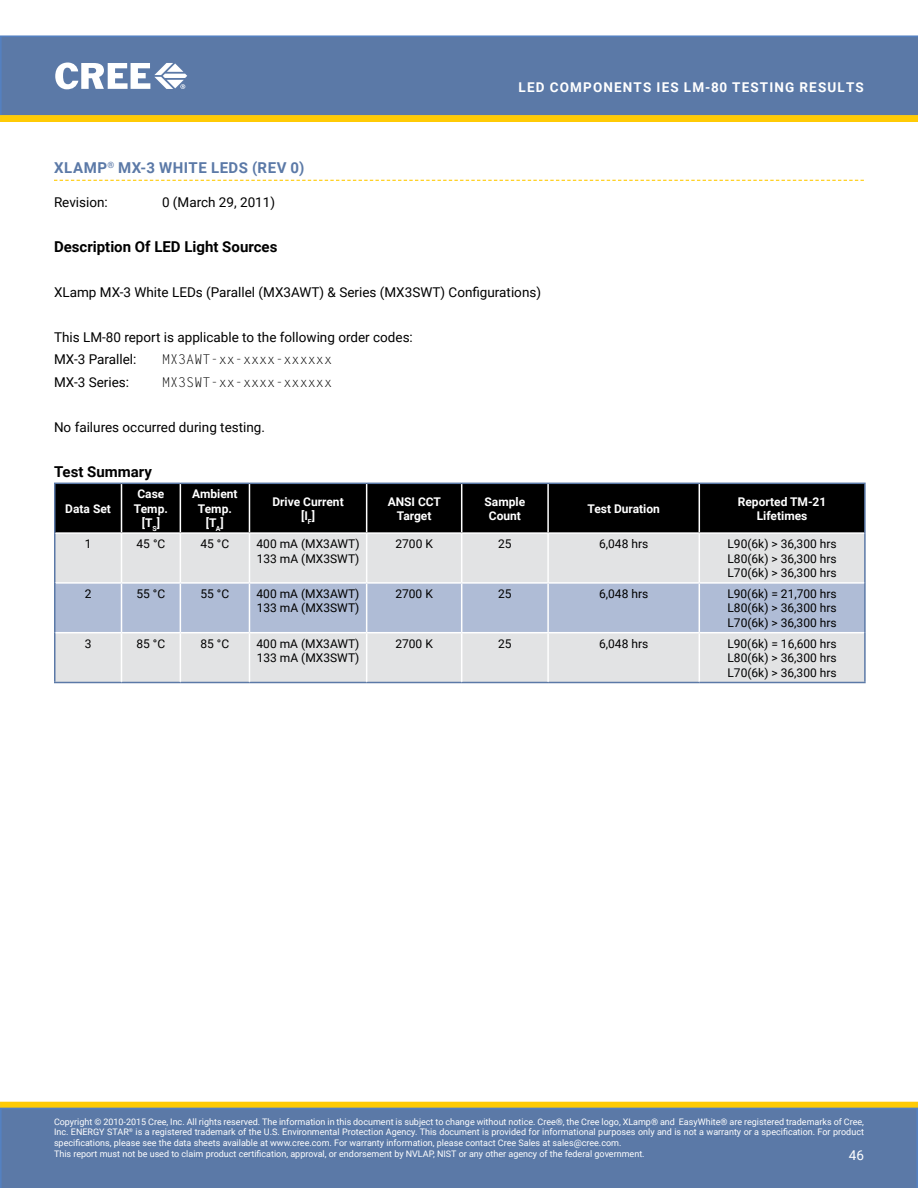
<style>
.page{position:relative;width:918px;height:1188px;background:#fff}
.page>*{position:absolute;margin:0;border:0;box-sizing:border-box;transform-origin:0 0}
.t1{font:700 15px "Roboto";color:#000}
.t2{font:700 15px "Roboto";letter-spacing:.035em;color:#5b79a7}
.t3{font:13.5px/22.5px "Roboto";color:#000}
.t4{font:13.5px "Letter Gothic Std";color:#000}
.t5{font:700 13.5px "Roboto";letter-spacing:.085em;color:#fff}
.t6{font:13.5px "Roboto";color:#fff}
.t7{font:12px/14.4px "Roboto";color:#000}
.t8{font:700 12px/14.4px "Roboto";color:#fff;text-align:center}
.t9{font:9px/10.8px "Roboto";color:#fff}
</style>
<div class="page">
<div style="left:0;top:35px;width:918px;height:80px;background:#5b79a7"></div>
<div style="left:1px;top:1102px;width:916px;height:6px;background:#ffcb05"></div>
<div style="left:0;top:1102px;width:918px;height:6px;border:1px solid #fdca0b"></div>
<div style="left:0;top:1108px;width:918px;height:80px;background:#5b79a7"></div>
<svg style="left:0;top:115px;width:918px;height:7px;background:#fcc908"></svg>
<svg style="left:55px;top:63px;width:132px;height:26px"></svg>
<svg style="left:54px;top:180px;width:810px;height:1px"></svg>
<div style="left:56px;top:484px;width:808px;height:48px;background:#000"></div>
<div style="left:56px;top:534px;width:808px;height:148px;background:#e2e3e4"></div>
<div style="left:56px;top:584px;width:808px;height:48px;background:#afbcd6"></div>
<hr style="left:54px;top:483px;width:68px;height:1px;background:#5b79a7">
<hr style="left:54px;top:484px;width:2px;height:49px;background:#5b79a7">
<hr style="left:122px;top:483px;width:58px;height:1px;background:#5b79a7">
<hr style="left:180px;top:483px;width:69px;height:1px;background:#5b79a7">
<hr style="left:249px;top:483px;width:118px;height:1px;background:#5b79a7">
<hr style="left:121px;top:484px;width:1px;height:48px;background:#fff">
<hr style="left:180px;top:484px;width:1px;height:48px;background:#fff">
<hr style="left:249px;top:484px;width:1px;height:48px;background:#fff">
<hr style="left:54px;top:533px;width:2px;height:50px;background:#5b79a7">
<hr style="left:864px;top:533px;width:2px;height:50px;background:#5b79a7">
<hr style="left:864px;top:583px;width:2px;height:50px;background:#5b79a7">
<hr style="left:367px;top:682px;width:95px;height:1px;background:#5b79a7">
<hr style="left:548px;top:682px;width:151px;height:1px;background:#5b79a7">
<hr style="left:121px;top:534px;width:1px;height:48px;background:#fff">
<hr style="left:180px;top:534px;width:1px;height:48px;background:#fff">
<hr style="left:249px;top:534px;width:1px;height:48px;background:#fff">
<hr style="left:366px;top:534px;width:1px;height:48px;background:#fff">
<hr style="left:461px;top:534px;width:1px;height:48px;background:#fff">
<hr style="left:547px;top:534px;width:2px;height:48px;background:#fff">
<hr style="left:699px;top:534px;width:1px;height:48px;background:#fff">
<hr style="left:56px;top:582px;width:66px;height:2px;background:#fff">
<hr style="left:122px;top:582px;width:58px;height:2px;background:#fff">
<hr style="left:180px;top:582px;width:69px;height:2px;background:#fff">
<hr style="left:249px;top:582px;width:118px;height:2px;background:#fff">
<hr style="left:367px;top:582px;width:95px;height:2px;background:#fff">
<hr style="left:462px;top:582px;width:86px;height:2px;background:#fff">
<hr style="left:548px;top:582px;width:151px;height:2px;background:#fff">
<hr style="left:699px;top:582px;width:165px;height:2px;background:#fff">
<hr style="left:699px;top:632px;width:165px;height:1px;background:#fff">
<hr style="left:699px;top:483px;width:167px;height:1px;background:#5b79a7">
<hr style="left:864px;top:484px;width:2px;height:49px;background:#5b79a7">
<hr style="left:54px;top:583px;width:2px;height:50px;background:#5b79a7">
<hr style="left:54px;top:633px;width:2px;height:49px;background:#5b79a7">
<hr style="left:54px;top:682px;width:68px;height:1px;background:#5b79a7">
<hr style="left:122px;top:682px;width:58px;height:1px;background:#5b79a7">
<hr style="left:180px;top:682px;width:69px;height:1px;background:#5b79a7">
<hr style="left:249px;top:682px;width:118px;height:1px;background:#5b79a7">
<hr style="left:699px;top:584px;width:1px;height:48px;background:#fff">
<hr style="left:56px;top:632px;width:66px;height:1px;background:#fff">
<hr style="left:122px;top:632px;width:58px;height:1px;background:#fff">
<hr style="left:180px;top:632px;width:69px;height:1px;background:#fff">
<hr style="left:249px;top:632px;width:118px;height:1px;background:#fff">
<hr style="left:699px;top:633px;width:1px;height:49px;background:#fff">
<hr style="left:121px;top:584px;width:1px;height:48px;background:#fff">
<hr style="left:180px;top:584px;width:1px;height:48px;background:#fff">
<hr style="left:249px;top:584px;width:1px;height:48px;background:#fff">
<hr style="left:366px;top:584px;width:1px;height:48px;background:#fff">
<hr style="left:121px;top:633px;width:1px;height:49px;background:#fff">
<hr style="left:180px;top:633px;width:1px;height:49px;background:#fff">
<hr style="left:249px;top:633px;width:1px;height:49px;background:#fff">
<hr style="left:366px;top:633px;width:1px;height:49px;background:#fff">
<hr style="left:864px;top:633px;width:2px;height:49px;background:#5b79a7">
<hr style="left:699px;top:682px;width:167px;height:1px;background:#5b79a7">
<hr style="left:367px;top:483px;width:95px;height:1px;background:#5b79a7">
<hr style="left:462px;top:483px;width:86px;height:1px;background:#5b79a7">
<hr style="left:548px;top:483px;width:151px;height:1px;background:#5b79a7">
<hr style="left:462px;top:682px;width:86px;height:1px;background:#5b79a7">
<hr style="left:366px;top:484px;width:1px;height:48px;background:#fff">
<hr style="left:461px;top:484px;width:1px;height:48px;background:#fff">
<hr style="left:547px;top:484px;width:2px;height:48px;background:#fff">
<hr style="left:699px;top:484px;width:1px;height:48px;background:#fff">
<hr style="left:461px;top:584px;width:1px;height:48px;background:#fff">
<hr style="left:547px;top:584px;width:2px;height:48px;background:#fff">
<hr style="left:367px;top:632px;width:95px;height:1px;background:#fff">
<hr style="left:461px;top:633px;width:1px;height:49px;background:#fff">
<hr style="left:547px;top:633px;width:2px;height:49px;background:#fff">
<hr style="left:462px;top:632px;width:86px;height:1px;background:#fff">
<hr style="left:548px;top:632px;width:151px;height:1px;background:#fff">
<h2 class="t5" style="left:519px;top:78px;width:347px">LED Components IES LM-80 Testing results</h2>
<h1 class="t2" style="left:54px;top:157px;width:138px">XLamp<sup>®</sup> MX-3 White</h1>
<h1 class="t2" style="left:211px;top:157px;width:95px">LEDs (Rev 0)</h1>
<h2 class="t3" style="left:54px;top:190px;width:55px">Revision:</h2>
<h2 class="t3" style="left:162px;top:190px;width:115px">0 (March 29, 2011)</h2>
<h1 class="t1" style="left:54px;top:236px;width:225px">Description Of LED Light Sources</h1>
<h2 class="t3" style="left:54px;top:280px;width:489px">XLamp MX-3 White LEDs (Parallel (MX3AWT) &amp; Series (MX3SWT) Configurations)</h2>
<h2 class="t3" style="left:54px;top:325px;width:360px">This LM-80 report is applicable to the following order codes:<br>MX-3 Parallel:</h2>
<h2 class="t4" style="left:162px;top:352px;width:172px">MX3AWT-xx-xxxx-xxxxxx</h2>
<h2 class="t3" style="left:54px;top:370px;width:77px">MX-3 Series:</h2>
<h2 class="t4" style="left:162px;top:374px;width:172px">MX3SWT-xx-xxxx-xxxxxx</h2>
<h2 class="t3" style="left:54px;top:415px;width:213px">No failures occurred during testing.</h2>
<h1 class="t1" style="left:54px;top:461px;width:100px">Test Summary</h1>
<h3 class="t8" style="left:65px;top:501px;width:47px">Data Set</h3>
<h3 class="t8" style="left:134px;top:486px;width:36px">Case<br>Temp. [T<sub>S</sub>]</h3>
<h3 class="t8" style="left:192px;top:486px;width:47px">Ambient<br>Temp. [T<sub>A</sub>]</h3>
<h3 class="t8" style="left:272px;top:494px;width:73px">Drive Current [I<sub>F</sub>]</h3>
<h3 class="t8" style="left:388px;top:494px;width:55px">ANSI CCT<br>Target</h3>
<h3 class="t8" style="left:485px;top:494px;width:42px">Sample<br>Count</h3>
<h3 class="t8" style="left:587px;top:501px;width:74px">Test Duration</h3>
<h3 class="t8" style="left:738px;top:494px;width:90px">Reported TM-21<br>Lifetimes</h3>
<h3 class="t7" style="left:85px;top:536px;width:8px">1</h3>
<h3 class="t7" style="left:137px;top:536px;width:30px">45 °C</h3>
<h3 class="t7" style="left:201px;top:536px;width:30px">45 °C</h3>
<h3 class="t7" style="left:257px;top:536px;width:104px">400 mA (MX3AWT)<br>133 mA (MX3SWT)</h3>
<h3 class="t7" style="left:395px;top:536px;width:39px">2700 K</h3>
<h3 class="t7" style="left:498px;top:536px;width:15px">25</h3>
<h3 class="t7" style="left:599px;top:536px;width:51px">6,048 hrs</h3>
<h3 class="t7" style="left:728px;top:536px;width:111px;text-align:justify">L90(6k) &gt; 36,300 hrs L80(6k) &gt; 36,300 hrs L70(6k) &gt; 36,300 hrs</h3>
<h3 class="t7" style="left:85px;top:586px;width:8px">2</h3>
<h3 class="t7" style="left:137px;top:586px;width:30px">55 °C</h3>
<h3 class="t7" style="left:201px;top:586px;width:30px">55 °C</h3>
<h3 class="t7" style="left:257px;top:586px;width:104px">400 mA (MX3AWT)<br>133 mA (MX3SWT)</h3>
<h3 class="t7" style="left:395px;top:586px;width:39px">2700 K</h3>
<h3 class="t7" style="left:498px;top:586px;width:15px">25</h3>
<h3 class="t7" style="left:599px;top:586px;width:51px">6,048 hrs</h3>
<h3 class="t7" style="left:727px;top:586px;width:111px;text-align:justify">L90(6k) = 21,700 hrs L80(6k) &gt; 36,300 hrs L70(6k) &gt; 36,300 hrs</h3>
<h3 class="t7" style="left:85px;top:636px;width:8px">3</h3>
<h3 class="t7" style="left:137px;top:636px;width:30px">85 °C</h3>
<h3 class="t7" style="left:201px;top:636px;width:30px">85 °C</h3>
<h3 class="t7" style="left:257px;top:636px;width:104px">400 mA (MX3AWT)<br>133 mA (MX3SWT)</h3>
<h3 class="t7" style="left:395px;top:636px;width:39px">2700 K</h3>
<h3 class="t7" style="left:498px;top:636px;width:15px">25</h3>
<h3 class="t7" style="left:599px;top:636px;width:51px">6,048 hrs</h3>
<h3 class="t7" style="left:727px;top:636px;width:111px;text-align:justify">L90(6k) = 16,600 hrs L80(6k) &gt; 36,300 hrs L70(6k) &gt; 36,300 hrs</h3>
<p class="t9" style="left:54px;top:1116px;width:811px">Copyright © 2010-2015 Cree, Inc. All rights reserved. The information in this document is subject to change without notice. Cree®, the Cree logo, XLamp® and EasyWhite® are registered trademarks of Cree, Inc. ENERGY STAR<sup>®</sup> is a registered trademark of the U.S. Environmental Protection Agency. This document is provided for informational purposes only and is not a warranty or a specification. For product specifications, please see the data sheets available at www.cree.com. For warranty information, please contact Cree Sales at sales@cree.com.<br>This report must not be used to claim product certification, approval, or endorsement by NVLAP, NIST or any other agency of the federal government.</p>
<h2 class="t6" style="left:849px;top:1145px;width:17px">46</h2>
</div>
